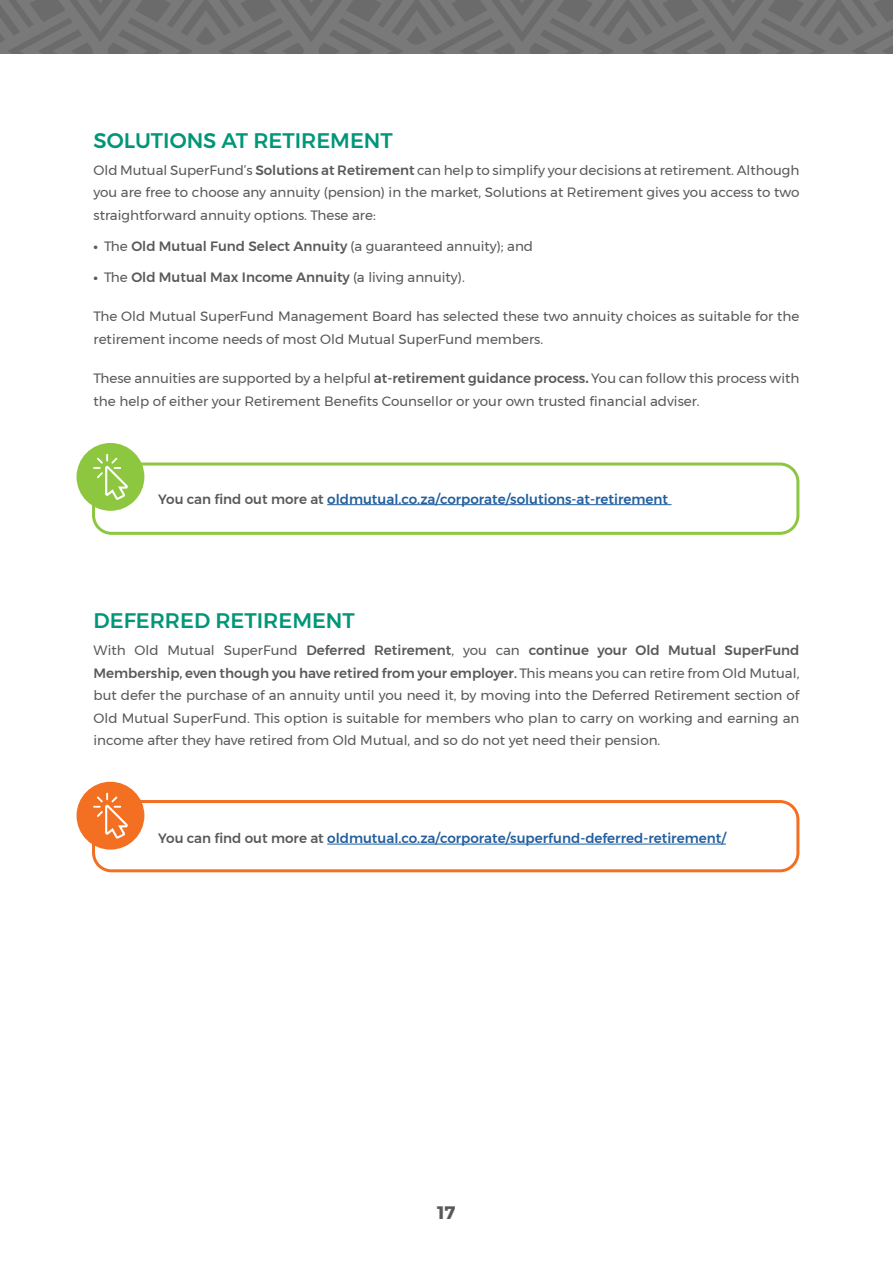
<style>
.page{position:relative;width:893px;height:1263px;background:#fff}
.page>*{position:absolute;margin:0;border:0;box-sizing:border-box;transform-origin:0 0}
.t1{font:500 21px "Montserrat";color:#009677}
.t2{font:700 18px "Montserrat";color:#58595b}
.t3{font:13.5px/22.5px "Montserrat";color:#58595b;text-align:justify}
.t4{font:500 13.5px "Montserrat";color:#215e9e}
.t5{font:500 13.5px "Montserrat";color:#58595b}
.s1{font-weight:500}
.s2{font-weight:700}
.s3{font-weight:400}
.s4{color:#58595b}
</style>
<div class="page">
<svg style="left:0;top:0;width:893px;height:54px;background:#737373"></svg>
<div style="left:92px;top:800px;width:707px;height:72px;border:3px solid #f36f21;border-radius:18px"></div>
<div style="left:92px;top:462px;width:707px;height:73px;border:3px solid #8dc63f;border-radius:18px"></div>
<hr style="left:327px;top:504px;width:344px;height:1px;background:#215e9e">
<hr style="left:327px;top:844px;width:399px;height:1px;background:#215e9e">
<div style="left:77px;top:443px;width:67px;height:68px;background:#8dc63f;border-radius:50%"></div>
<svg style="left:93px;top:454px;width:37px;height:56px"></svg>
<div style="left:77px;top:782px;width:67px;height:68px;background:#f36f21;border-radius:50%"></div>
<svg style="left:93px;top:793px;width:37px;height:55px"></svg>
<h1 class="t1" style="left:94px;top:124px;width:301px">SOLUTIONS AT RETIREMENT</h1>
<p class="t3" style="left:94px;top:158px;width:707px">Old Mutual SuperFund’s <span class="s1">Solutions at Retirement</span> can help to simplify your decisions at retirement. Although you are free to choose any annuity (pension) in the market, Solutions at Retirement gives you access to two straightforward annuity options. These are:</p>
<p class="t3" style="left:94px;top:234px;width:441px"><span class="s2">•</span> The <span class="s1">Old Mutual Fund Select Annuity</span> (a guaranteed annuity); and</p>
<p class="t5" style="left:94px;top:266px;width:373px"><span class="s2">•</span> <span class="s3">The</span> Old Mutual Max Income Annuity <span class="s3">(a living annuity).</span></p>
<p class="t3" style="left:94px;top:305px;width:707px">The Old Mutual SuperFund Management Board has selected these two annuity choices as suitable for the retirement income needs of most Old Mutual SuperFund members.</p>
<p class="t3" style="left:94px;top:367px;width:707px">These annuities are supported by a helpful <span class="s1">at-retirement guidance process</span><span class="s2">.</span> You can follow this process with the help of either your Retirement Benefits Counsellor or your own trusted financial adviser.</p>
<p class="t4" style="left:158px;top:488px;width:512px"><span class="s4">You can find out more at</span> oldmutual.co.za/corporate/solutions-at-retirement</p>
<h1 class="t1" style="left:94px;top:604px;width:263px">DEFERRED RETIREMENT</h1>
<p class="t3" style="left:94px;top:639px;width:707px">With Old Mutual SuperFund <span class="s1">Deferred Retirement</span>, you can <span class="s1">continue your Old Mutual SuperFund Membership, even though you have retired from your employer.</span> This means you can retire from Old Mutual, but defer the purchase of an annuity until you need it, by moving into the Deferred Retirement section of Old Mutual SuperFund. This option is suitable for members who plan to carry on working and earning an income after they have retired from Old Mutual, and so do not yet need their pension.</p>
<p class="t4" style="left:158px;top:828px;width:569px"><span class="s4">You can find out more at</span> oldmutual.co.za/corporate/superfund-deferred-retirement/</p>
<h2 class="t2" style="left:438px;top:1198px;width:19px">17</h2>
</div>
